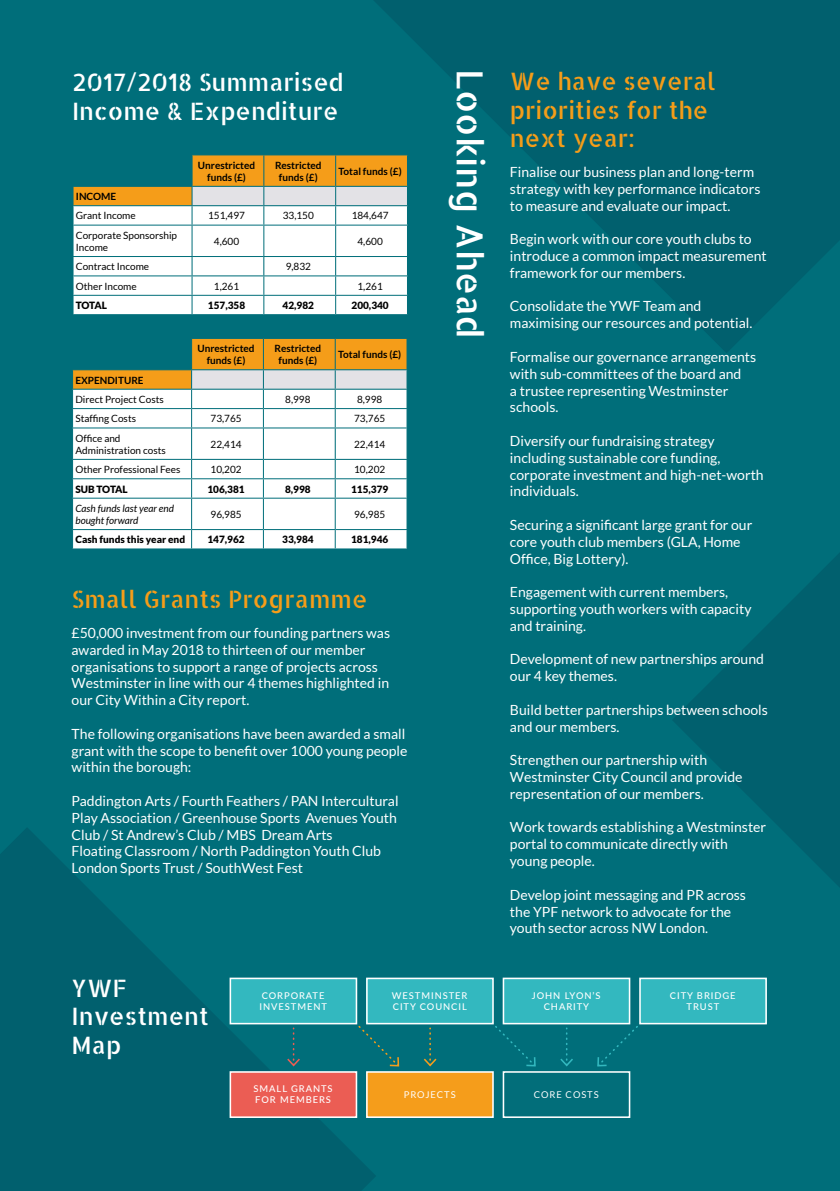
<style>
.page{position:relative;width:840px;height:1191px;background:#fff}
.page>*{position:absolute;margin:0;border:0;box-sizing:border-box;transform-origin:0 0}
.t1{font:36px "Allerta Stencil";color:#fff}
.t2{font:24px/28.8px "Allerta Stencil";color:#f59d19}
.t3{font:24px/28.8px "Allerta Stencil";color:#fff}
.t4{font:14px/16.8px "Lato";color:#fff}
.t5{font:10px/12px "Lato";color:#000}
.t6{font:700 10px/12px "Lato";color:#000;text-align:center}
.t7{font:900 10px "Lato";color:#000}
.t8{font:italic 10px/12px "Lato";color:#000}
.t9{font:500 9.4px/11.2px "Lato";letter-spacing:.1em;color:#fff}
.t10{font:9.4px "Lato";letter-spacing:.1em;color:#fff}
</style>
<div class="page">
<div style="left:0;top:0;width:839px;height:1191px;background:#006e7a"></div>
<svg style="left:374px;top:0;width:465px;height:353px;fill:#01606e"></svg>
<svg style="left:0;top:828px;width:375px;height:363px;fill:#01606e"></svg>
<svg style="left:673px;top:554px;width:166px;height:332px;fill:#01606e"></svg>
<svg style="left:287px;top:1027px;width:13px;height:39px"></svg>
<svg style="left:351px;top:1018px;width:48px;height:48px"></svg>
<svg style="left:487px;top:1018px;width:48px;height:48px"></svg>
<svg style="left:597px;top:1018px;width:48px;height:48px"></svg>
<svg style="left:423px;top:1027px;width:13px;height:39px"></svg>
<svg style="left:560px;top:1027px;width:12px;height:39px"></svg>
<div style="left:230px;top:978px;width:126px;height:45px;background:#33b8bf"></div>
<div style="left:229px;top:977px;width:128px;height:47px;border:2px solid #fff"></div>
<div style="left:366px;top:978px;width:126px;height:45px;background:#33b8bf"></div>
<div style="left:366px;top:977px;width:127px;height:47px;border:2px solid #fff"></div>
<div style="left:503px;top:978px;width:126px;height:45px;background:#33b8bf"></div>
<div style="left:502px;top:977px;width:128px;height:47px;border:2px solid #fff"></div>
<div style="left:639px;top:978px;width:126px;height:45px;background:#33b8bf"></div>
<div style="left:639px;top:977px;width:127px;height:47px;border:2px solid #fff"></div>
<div style="left:230px;top:1072px;width:126px;height:45px;background:#eb5d54"></div>
<div style="left:229px;top:1071px;width:128px;height:47px;border:2px solid #fff"></div>
<div style="left:366px;top:1072px;width:126px;height:45px;background:#f59d1b"></div>
<div style="left:366px;top:1071px;width:127px;height:47px;border:2px solid #fff"></div>
<div style="left:502px;top:1071px;width:128px;height:47px;border:2px solid #fff"></div>
<hr style="left:335px;top:154px;width:73px;height:1px;background:#006e7a">
<svg style="left:73px;top:155px;width:335px;height:159px;background:#dcdbc7"></svg>
<hr style="left:335px;top:314px;width:73px;height:1px;background:#006e7a">
<div style="left:73px;top:498px;width:333px;height:50px;background:#fff"></div>
<svg style="left:72px;top:338px;width:335px;height:159px;background:#dbdac7"></svg>
<hr style="left:191px;top:498px;width:1px;height:31px;background:#006e7a">
<hr style="left:263px;top:498px;width:1px;height:31px;background:#006e7a">
<hr style="left:334px;top:498px;width:1px;height:31px;background:#006e7a">
<hr style="left:72px;top:529px;width:119px;height:1px;background:#006e7a">
<hr style="left:191px;top:529px;width:72px;height:1px;background:#006e7a">
<svg style="left:191px;top:530px;width:1px;height:18px"></svg>
<hr style="left:263px;top:529px;width:72px;height:1px;background:#006e7a">
<svg style="left:263px;top:530px;width:1px;height:18px"></svg>
<hr style="left:335px;top:529px;width:72px;height:1px;background:#006e7a">
<svg style="left:334px;top:530px;width:1px;height:18px"></svg>
<svg style="left:406px;top:530px;width:1px;height:18px"></svg>
<h2 class="t3" style="left:72px;top:67px;width:273px">2017/2018 Summarised<br>Income &amp; Expenditure</h2>
<h1 class="t1" style="left:494px;top:69px;width:270px;rotate:90deg">Looking Ahead</h1>
<p class="t6" style="left:198px;top:159px;width:59px">Unrestricted funds (£)</p>
<p class="t6" style="left:275px;top:159px;width:48px">Restricted funds (£)</p>
<p class="t6" style="left:338px;top:165px;width:65px">Total funds (£)</p>
<p class="t6" style="left:76px;top:190px;width:42px">INCOME</p>
<p class="t5" style="left:76px;top:210px;width:61px">Grant Income</p>
<p class="t5" style="left:208px;top:210px;width:38px">151,497</p>
<p class="t5" style="left:282px;top:210px;width:33px">33,150</p>
<p class="t5" style="left:351px;top:210px;width:38px">184,647</p>
<p class="t5" style="left:76px;top:229px;width:103px">Corporate Sponsorship<br>Income</p>
<p class="t5" style="left:214px;top:235px;width:27px">4,600</p>
<p class="t5" style="left:357px;top:235px;width:27px">4,600</p>
<p class="t5" style="left:76px;top:260px;width:75px">Contract Income</p>
<p class="t5" style="left:285px;top:260px;width:27px">9,832</p>
<p class="t5" style="left:76px;top:280px;width:62px">Other Income</p>
<p class="t5" style="left:214px;top:280px;width:27px">1,261</p>
<p class="t5" style="left:357px;top:280px;width:27px">1,261</p>
<p class="t7" style="left:76px;top:299px;width:33px">TOTAL</p>
<p class="t7" style="left:208px;top:299px;width:39px">157,358</p>
<p class="t7" style="left:282px;top:299px;width:33px">42,982</p>
<p class="t7" style="left:351px;top:299px;width:39px">200,340</p>
<p class="t6" style="left:197px;top:342px;width:59px">Unrestricted funds (£)</p>
<p class="t6" style="left:274px;top:342px;width:48px">Restricted funds (£)</p>
<p class="t6" style="left:338px;top:348px;width:65px">Total funds (£)</p>
<p class="t6" style="left:75px;top:374px;width:70px">EXPENDITURE</p>
<p class="t5" style="left:75px;top:393px;width:90px">Direct Project Costs</p>
<p class="t5" style="left:285px;top:393px;width:27px">8,998</p>
<p class="t5" style="left:357px;top:393px;width:27px">8,998</p>
<p class="t5" style="left:75px;top:412px;width:62px">Staffing Costs</p>
<p class="t5" style="left:210px;top:412px;width:33px">73,765</p>
<p class="t5" style="left:354px;top:412px;width:33px">73,765</p>
<p class="t5" style="left:75px;top:432px;width:92px">Office and<br>Administration costs</p>
<p class="t5" style="left:210px;top:438px;width:33px">22,414</p>
<p class="t5" style="left:354px;top:438px;width:33px">22,414</p>
<p class="t5" style="left:75px;top:463px;width:106px">Other Professional Fees</p>
<p class="t5" style="left:210px;top:463px;width:33px">10,202</p>
<p class="t5" style="left:354px;top:463px;width:33px">10,202</p>
<p class="t7" style="left:75px;top:483px;width:54px">SUB TOTAL</p>
<p class="t7" style="left:207px;top:483px;width:39px">106,381</p>
<p class="t7" style="left:285px;top:483px;width:27px">8,998</p>
<p class="t7" style="left:351px;top:483px;width:39px">115,379</p>
<p class="t8" style="left:75px;top:502px;width:100px">Cash funds last year end bought forward</p>
<p class="t5" style="left:210px;top:508px;width:33px">96,985</p>
<p class="t5" style="left:354px;top:508px;width:33px">96,985</p>
<p class="t7" style="left:75px;top:534px;width:111px">Cash funds this year end</p>
<p class="t7" style="left:207px;top:534px;width:39px">147,962</p>
<p class="t7" style="left:282px;top:534px;width:33px">33,984</p>
<p class="t7" style="left:351px;top:534px;width:39px">181,946</p>
<h2 class="t2" style="left:72px;top:584px;width:297px">Small Grants Programme</h2>
<p class="t4" style="left:72px;top:624px;width:320px">£50,000 investment from our founding partners was awarded in May 2018 to thirteen of our member organisations to support a range of projects across Westminster in line with our 4 themes highlighted in our City Within a City report.</p>
<p class="t4" style="left:72px;top:725px;width:337px">The following organisations have been awarded a small grant with the scope to benefit over 1000 young people within the borough:</p>
<p class="t4" style="left:72px;top:792px;width:328px">Paddington Arts / Fourth Feathers / PAN Intercultural Play Association / Greenhouse Sports Avenues Youth Club / St Andrew’s Club / MBS Dream Arts<br>Floating Classroom / North Paddington Youth Club London Sports Trust / SouthWest Fest</p>
<h2 class="t2" style="left:509px;top:66px;width:207px">We have several priorities for the next year:</h2>
<p class="t4" style="left:509px;top:163px;width:252px">Finalise our business plan and long-term strategy with key performance indicators to measure and evaluate our impact.</p>
<p class="t4" style="left:509px;top:231px;width:258px">Begin work with our core youth clubs to introduce a common impact measurement framework for our members.</p>
<p class="t4" style="left:509px;top:298px;width:244px">Consolidate the YWF Team and maximising our resources and potential.</p>
<p class="t4" style="left:509px;top:348px;width:248px">Formalise our governance arrangements with sub-committees of the board and<br>a trustee representing Westminster schools.</p>
<p class="t4" style="left:509px;top:432px;width:255px">Diversify our fundraising strategy including sustainable core funding, corporate investment and high-net-worth individuals.</p>
<p class="t4" style="left:509px;top:516px;width:244px">Securing a significant large grant for our core youth club members (GLA, Home<br>Office, Big Lottery).</p>
<p class="t4" style="left:509px;top:583px;width:243px">Engagement with current members, supporting youth workers with capacity and training.</p>
<p class="t4" style="left:509px;top:651px;width:255px">Development of new partnerships around our 4 key themes.</p>
<p class="t4" style="left:509px;top:701px;width:259px">Build better partnerships between schools and our members.</p>
<p class="t4" style="left:509px;top:751px;width:234px">Strengthen our partnership with<br>Westminster City Council and provide representation of our members.</p>
<p class="t4" style="left:509px;top:819px;width:258px">Work towards establishing a Westminster portal to communicate directly with young people.</p>
<p class="t4" style="left:509px;top:886px;width:237px">Develop joint messaging and PR across the YPF network to advocate for the youth sector across NW London.</p>
<h2 class="t3" style="left:72px;top:972px;width:139px">YWF<br>Investment<br>Map</h2>
<p class="t9" style="left:259px;top:989px;width:69px">CORPORATE<br>INVESTMENT</p>
<p class="t9" style="left:391px;top:989px;width:77px">WESTMINSTER<br>CITY COUNCIL</p>
<p class="t9" style="left:531px;top:989px;width:70px;text-align:center">JOHN LYON’S<br>CHARITY</p>
<p class="t9" style="left:669px;top:989px;width:67px;text-align:center">CITY BRIDGE<br>TRUST</p>
<p class="t9" style="left:253px;top:1082px;width:81px">SMALL GRANTS<br>FOR MEMBERS</p>
<p class="t10" style="left:403px;top:1089px;width:54px">PROJECTS</p>
<p class="t10" style="left:533px;top:1089px;width:66px">CORE COSTS</p>
</div>
